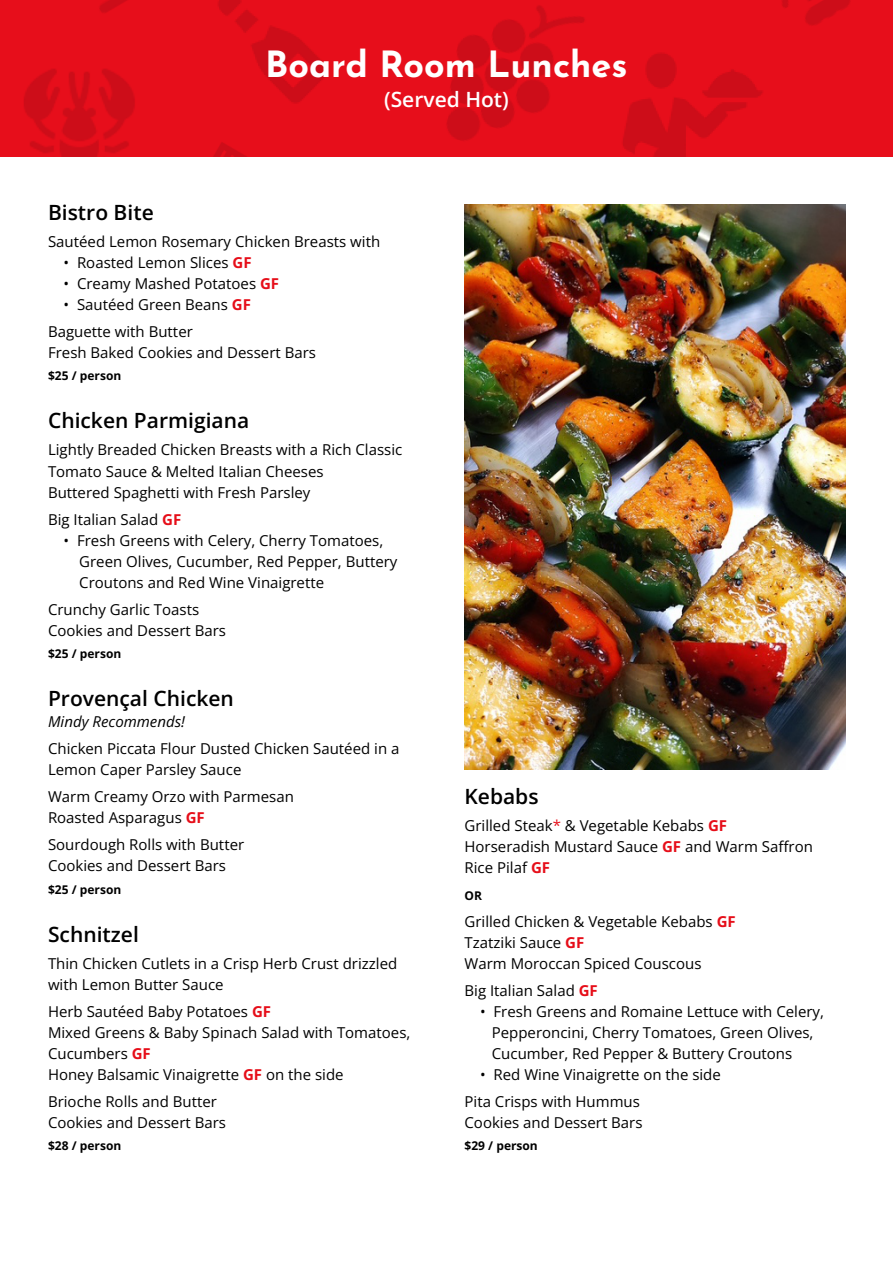
<style>
.page{position:relative;width:893px;height:1263px;background:#fff}
.page>*{position:absolute;margin:0;border:0;box-sizing:border-box;transform-origin:0 0}
.t1{font:700 36px "Josefin Sans";color:#fff}
.t2{font:600 21px "Open Sans";color:#000}
.t3{font:600 21px "Open Sans";color:#fff}
.t4{font:15px/21px "Open Sans";color:#000}
.t5{font:italic 15px "Open Sans";color:#000}
.t6{font:700 12px "Open Sans";color:#000}
.s1{font-weight:700;color:#e60e19}
.s2{color:#e60e19}
</style>
<div class="page">
<img style="left:0;top:0;width:892px;height:156px">
<img style="left:464px;top:204px;width:380px;height:565px">
<h1 class="t1" style="left:265px;top:50px;width:364px">Board Room Lunches</h1>
<h2 class="t3" style="left:384px;top:85px;width:126px">(Served Hot)</h2>
<h2 class="t2" style="left:48px;top:198px;width:107px">Bistro Bite</h2>
<p class="t4" style="left:48px;top:231px;width:333px">Sautéed Lemon Rosemary Chicken Breasts with</p>
<p class="t4" style="left:64px;top:252px;width:189px">• Roasted Lemon Slices <span class="s1">GF</span></p>
<p class="t4" style="left:64px;top:273px;width:217px">• Creamy Mashed Potatoes <span class="s1">GF</span></p>
<p class="t4" style="left:48px;top:291px;width:204px;line-height:27px;text-indent:16px">• Sautéed Green Beans <span class="s1">GF<br></span>Baguette with Butter</p>
<p class="t4" style="left:48px;top:342px;width:269px">Fresh Baked Cookies and Dessert Bars</p>
<p class="t6" style="left:48px;top:368px;width:75px">$25 / person</p>
<h2 class="t2" style="left:48px;top:406px;width:203px">Chicken Parmigiana</h2>
<p class="t4" style="left:48px;top:439px;width:356px">Lightly Breaded Chicken Breasts with a Rich Classic<br>Tomato Sauce &amp; Melted Italian Cheeses<br>Buttered Spaghetti with Fresh Parsley</p>
<p class="t4" style="left:48px;top:508px;width:135px">Big Italian Salad <span class="s1">GF</span></p>
<p class="t4" style="left:79px;top:529px;width:320px;text-indent:-16px">• Fresh Greens with Celery, Cherry Tomatoes,<br>Green Olives, Cucumber, Red Pepper, Buttery<br>Croutons and Red Wine Vinaigrette</p>
<p class="t4" style="left:48px;top:598px;width:179px">Crunchy Garlic Toasts<br>Cookies and Dessert Bars</p>
<p class="t6" style="left:48px;top:645px;width:75px">$25 / person</p>
<h2 class="t2" style="left:48px;top:684px;width:187px">Provençal Chicken</h2>
<p class="t5" style="left:48px;top:711px;width:138px">Mindy Recommends!</p>
<p class="t4" style="left:48px;top:738px;width:353px">Chicken Piccata Flour Dusted Chicken Sautéed in a<br>Lemon Caper Parsley Sauce</p>
<p class="t4" style="left:48px;top:786px;width:247px">Warm Creamy Orzo with Parmesan<br>Roasted Asparagus <span class="s1">GF</span></p>
<p class="t4" style="left:48px;top:834px;width:198px">Sourdough Rolls with Butter<br>Cookies and Dessert Bars</p>
<p class="t6" style="left:48px;top:881px;width:75px">$25 / person</p>
<h2 class="t2" style="left:48px;top:919px;width:92px">Schnitzel</h2>
<p class="t4" style="left:48px;top:952px;width:351px">Thin Chicken Cutlets in a Crisp Herb Crust drizzled with Lemon Butter Sauce</p>
<p class="t4" style="left:48px;top:1000px;width:364px">Herb Sautéed Baby Potatoes <span class="s1">GF<br></span>Mixed Greens &amp; Baby Spinach Salad with Tomatoes, Cucumbers <span class="s1">GF<br></span>Honey Balsamic Vinaigrette <span class="s1">GF</span> on the side</p>
<p class="t4" style="left:48px;top:1090px;width:179px">Brioche Rolls and Butter<br>Cookies and Dessert Bars</p>
<p class="t6" style="left:48px;top:1137px;width:75px">$28 / person</p>
<h2 class="t2" style="left:464px;top:781px;width:76px">Kebabs</h2>
<p class="t4" style="left:464px;top:814px;width:350px">Grilled Steak<span class="s2">*</span> &amp; Vegetable Kebabs <span class="s1">GF<br></span>Horseradish Mustard Sauce <span class="s1">GF</span> and Warm Saffron<br>Rice Pilaf <span class="s1">GF</span></p>
<p class="t6" style="left:464px;top:887px;width:19px">OR</p>
<p class="t4" style="left:464px;top:910px;width:273px">Grilled Chicken &amp; Vegetable Kebabs <span class="s1">GF<br></span>Tzatziki Sauce <span class="s1">GF<br></span>Warm Moroccan Spiced Couscous</p>
<p class="t4" style="left:464px;top:979px;width:135px">Big Italian Salad <span class="s1">GF</span></p>
<p class="t4" style="left:492px;top:1000px;width:333px;text-indent:-12px">• Fresh Greens and Romaine Lettuce with Celery,<br>Pepperoncini, Cherry Tomatoes, Green Olives,<br>Cucumber, Red Pepper &amp; Buttery Croutons</p>
<p class="t4" style="left:464px;top:1060px;width:258px;line-height:27px;text-indent:16px">• Red Wine Vinaigrette on the side<br>Pita Crisps with Hummus</p>
<p class="t4" style="left:464px;top:1111px;width:179px">Cookies and Dessert Bars</p>
<p class="t6" style="left:464px;top:1137px;width:75px">$29 / person</p>
</div>
